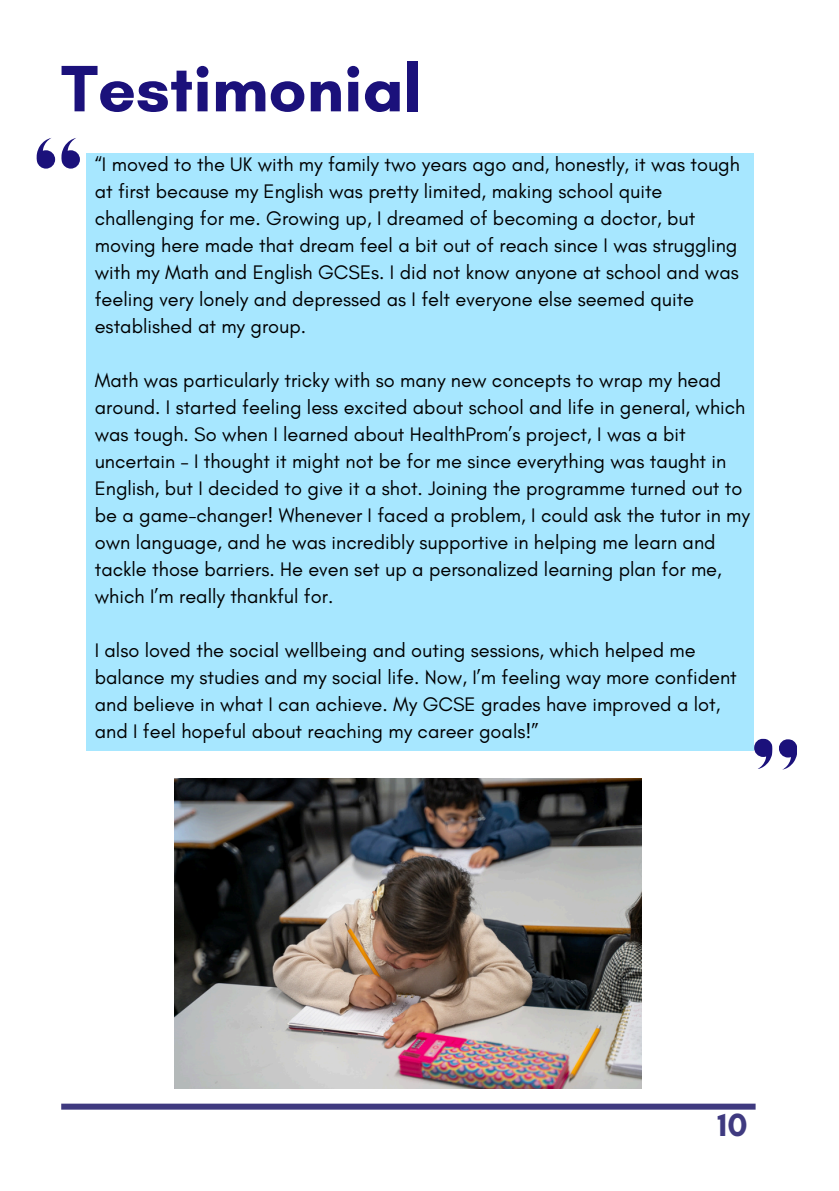
<style>
.page{position:relative;width:839px;height:1191px;background:#fff}
.page>*{position:absolute;margin:0;border:0;box-sizing:border-box;transform-origin:0 0}
.t1{font:700 66.8px "Glacial Indifference";color:#1b117b}
.t2{font:700 32.6px "Glacial Indifference";color:#3f3a80}
.t3{font:20px/27px "Glacial Indifference";color:#000}
</style>
<div class="page">
<div style="left:86px;top:153px;width:667px;height:598px;background:#a7e7ff"></div>
<div style="left:61px;top:1104px;width:694px;height:6px;background:#3f3a80"></div>
<img style="left:174px;top:778px;width:467px;height:311px">
<svg style="left:37px;top:138px;width:18px;height:31px"></svg>
<svg style="left:61px;top:138px;width:19px;height:31px"></svg>
<svg style="left:779px;top:739px;width:18px;height:31px"></svg>
<svg style="left:753px;top:738px;width:19px;height:31px"></svg>
<h1 class="t1" style="left:61px;top:48px;width:362px">Testimonial</h1>
<p class="t3" style="left:95px;top:150px;width:646px">“I moved to the UK with my family two years ago and, honestly, it was tough at first because my English was pretty limited, making school quite challenging for me. Growing up, I dreamed of becoming a doctor, but moving here made that dream feel a bit out of reach since I was struggling with my Math and English GCSEs. I did not know anyone at school and was feeling very lonely and depressed as I felt everyone else seemed quite established at my group.</p>
<p class="t3" style="left:95px;top:366px;width:656px">Math was particularly tricky with so many new concepts to wrap my head around. I started feeling less excited about school and life in general, which was tough. So when I learned about HealthProm’s project, I was a bit uncertain – I thought it might not be for me since everything was taught in English, but I decided to give it a shot. Joining the programme turned out to be a game-changer! Whenever I faced a problem, I could ask the tutor in my own language, and he was incredibly supportive in helping me learn and tackle those barriers. He even set up a personalized learning plan for me, which I’m really thankful for.</p>
<p class="t3" style="left:95px;top:636px;width:643px">I also loved the social wellbeing and outing sessions, which helped me balance my studies and my social life. Now, I’m feeling way more confident and believe in what I can achieve. My GCSE grades have improved a lot, and I feel hopeful about reaching my career goals!”</p>
<p class="t2" style="left:717px;top:1105px;width:31px">10</p>
</div>
